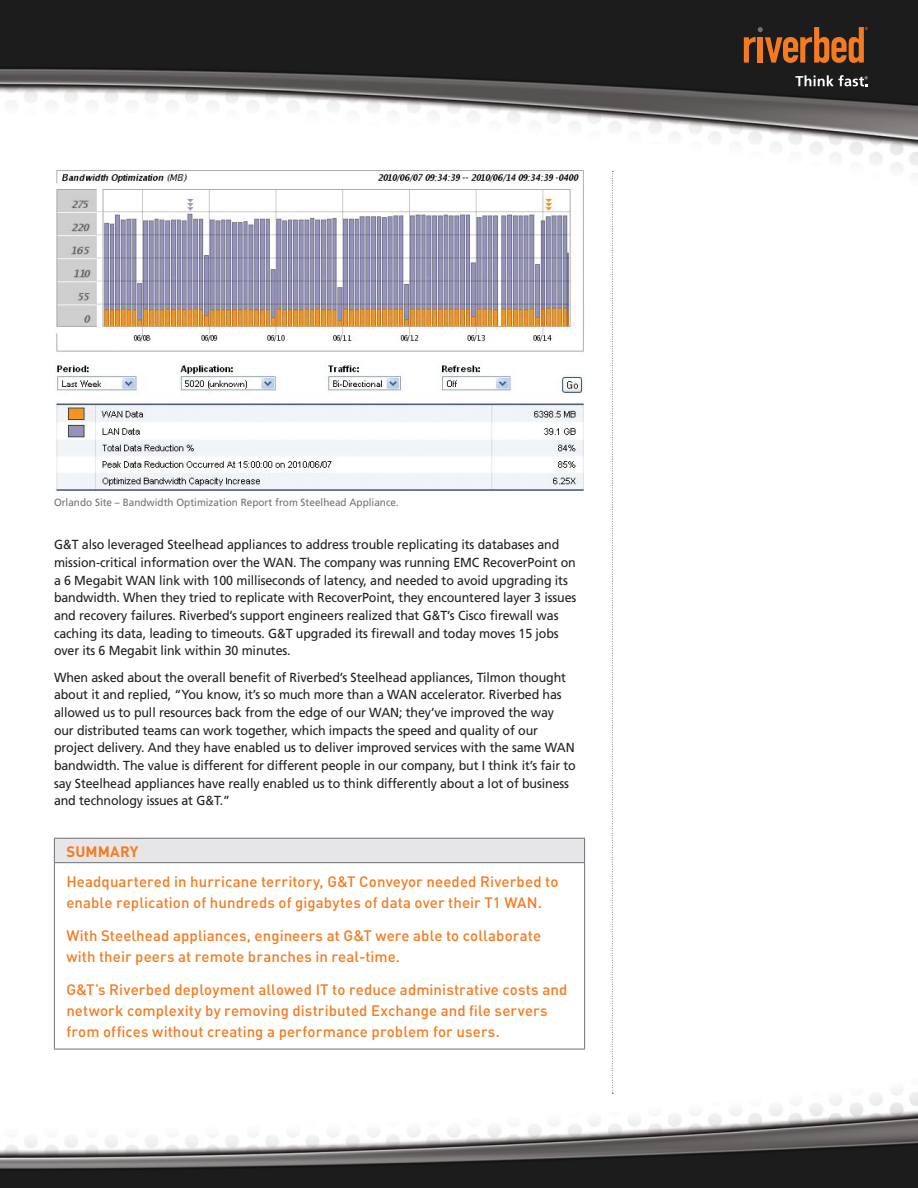
<style>
.page{position:relative;width:918px;height:1188px;background:#fff}
.page>*{position:absolute;margin:0;border:0;box-sizing:border-box;transform-origin:0 0}
.Summary_Overview{font:500 15px/21px "DIN";letter-spacing:.005em;color:#f47b21}
.Head_-_summary{font:700 15px "DIN";color:#f47b21}
.Body{font:13.2px/17.7px "Frutiger";letter-spacing:-.01em;color:#231f20;scale:.95 1}
.t1{font:10.5px "Frutiger";color:#717074;scale:.95 1}
</style>
<div class="page">
<img style="left:0;top:0;width:918px;height:175px">
<img style="left:0;top:1089px;width:918px;height:99px">
<svg style="left:744px;top:27px;width:124px;height:36px;background:#7a451e"></svg>
<svg style="left:795px;top:75px;width:73px;height:11px"></svg>
<svg style="left:612px;top:171px;width:1px;height:923px"></svg>
<div style="left:54px;top:838px;width:531px;height:25px;background:#e6e6e8"></div>
<hr style="left:54px;top:838px;width:531px;height:1px;background:#717074">
<svg style="left:54px;top:839px;width:1px;height:23px"></svg>
<svg style="left:584px;top:839px;width:1px;height:23px"></svg>
<hr style="left:54px;top:862px;width:531px;height:1px;background:#717074">
<hr style="left:54px;top:863px;width:1px;height:186px;background:#717074">
<hr style="left:584px;top:863px;width:1px;height:186px;background:#717074">
<hr style="left:54px;top:1049px;width:531px;height:1px;background:#717074">
<img style="left:54px;top:166px;width:531px;height:326px">
<p class="t1" style="left:54px;top:496px;width:364px">Orlando Site – Bandwidth Optimization Report from Steelhead Appliance.</p>
<p class="Body" style="left:54px;top:536px;width:551px">G&amp;T also leveraged Steelhead appliances to address trouble replicating its databases and mission-critical information over the WAN. The company was running EMC RecoverPoint on a 6 Megabit WAN link with 100 milliseconds of latency, and needed to avoid upgrading its bandwidth. When they tried to replicate with RecoverPoint, they encountered layer 3 issues and recovery failures. Riverbed’s support engineers realized that G&amp;T’s Cisco firewall was caching its data, leading to timeouts. G&amp;T upgraded its firewall and today moves 15 jobs over its 6 Megabit link within 30 minutes.</p>
<p class="Body" style="left:54px;top:668px;width:551px">When asked about the overall benefit of Riverbed’s Steelhead appliances, Tilmon thought about it and replied, “You know, it’s so much more than a WAN accelerator. Riverbed has allowed us to pull resources back from the edge of our WAN; they’ve improved the way our distributed teams can work together, which impacts the speed and quality of our project delivery. And they have enabled us to deliver improved services with the same WAN bandwidth. The value is different for different people in our company, but I think it’s fair to say Steelhead appliances have really enabled us to think differently about a lot of business and technology issues at G&amp;T.”</p>
<p class="Head_-_summary" style="left:66px;top:841px;width:31px">SUMMAR</p>
<p class="Head_-_summary" style="left:130px;top:841px;width:10px">Y</p>
<p class="Summary_Overview" style="left:66px;top:871px;width:494px">Headquartered in hurricane territory, G&amp;T Conveyor needed Riverbed to enable replication of hundreds of gigabytes of data over their T1 WAN.</p>
<p class="Summary_Overview" style="left:66px;top:925px;width:476px">With Steelhead appliances, engineers at G&amp;T were able to collaborate with their peers at remote branches in real-time.</p>
<p class="Summary_Overview" style="left:66px;top:979px;width:502px">G&amp;T’s Riverbed deployment allowed IT to reduce administrative costs and network complexity by removing distributed Exchange and file servers from offices without creating a performance problem for users.</p>
</div>
